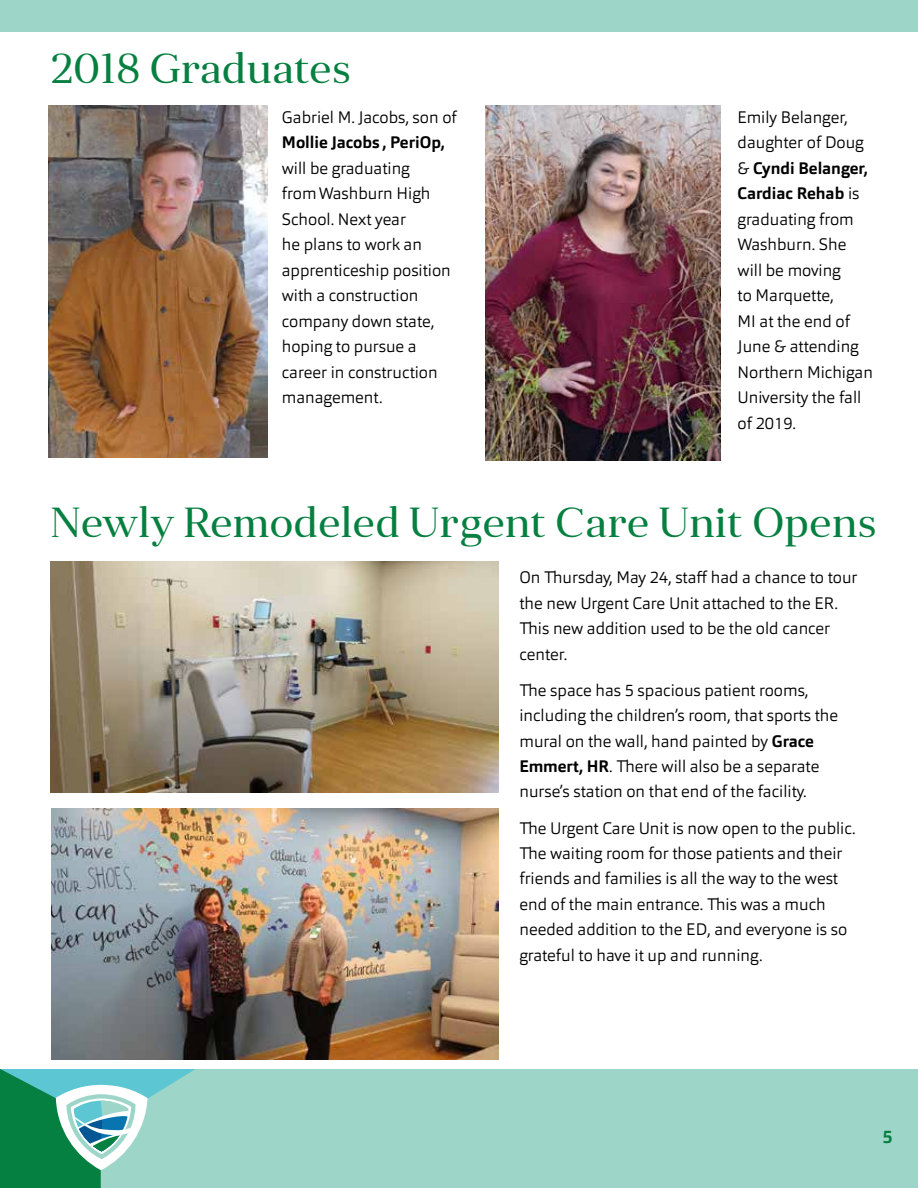
<style>
.page{position:relative;width:918px;height:1188px;background:#fff}
.page>*{position:absolute;margin:0;border:0;box-sizing:border-box;transform-origin:0 0}
.t1{font:42px "Anglecia Pro Title";color:#068040}
.t2{font:700 18px "Orgon";color:#068040}
.t3{font:300 16.5px/25.5px "Orgon";color:#000}
.t4{font:700 16.5px "Orgon";color:#000}
.s1{font-weight:700}
</style>
<div class="page">
<div style="left:440px;top:996px;width:478px;height:192px;background:#9dd6c9"></div>
<div style="left:289px;top:1068px;width:186px;height:120px;background:#9dd6c9"></div>
<svg style="left:0;top:1069px;width:289px;height:119px;background:#79c2ae"></svg>
<div style="left:0;top:31px;width:918px;height:1037px;background:#fff"></div>
<div style="left:0;top:0;width:918px;height:31px;background:#9dd6c9"></div>
<img style="left:48px;top:106px;width:220px;height:352px">
<img style="left:51px;top:808px;width:448px;height:251px">
<img style="left:51px;top:562px;width:447px;height:231px">
<img style="left:485px;top:106px;width:235px;height:354px">
<h1 class="t1" style="left:51px;top:42px;width:302px">2018 Graduates</h1>
<p class="t3" style="left:282px;top:104px;width:176px">Gabriel M. Jacobs, son of</p>
<p class="t4" style="left:282px;top:132px;width:164px">Mollie Jacobs , PeriOp,</p>
<p class="t3" style="left:282px;top:155px;width:170px">will be graduating<br>from Washburn High<br>School. Next year<br>he plans to work an apprenticeship position with a construction company down state, hoping to pursue a career in construction management.</p>
<p class="t3" style="left:738px;top:104px;width:137px">Emily Belanger, daughter of Doug &amp; <span class="s1">Cyndi Belanger,<br>Cardiac Rehab</span> is graduating from<br>Washburn. She will be moving<br>to Marquette,<br>MI at the end of<br>June &amp; attending<br>Northern Michigan<br>University the fall of 2019.</p>
<h1 class="t1" style="left:51px;top:496px;width:828px">Newly Remodeled Urgent Care Unit Opens</h1>
<p class="t3" style="left:519px;top:564px;width:340px">On Thursday, May 24, staff had a chance to tour the new Urgent Care Unit attached to the ER.<br>This new addition used to be the old cancer center.</p>
<p class="t3" style="left:519px;top:677px;width:320px">The space has 5 spacious patient rooms, including the children’s room, that sports the mural on the wall, hand painted by <span class="s1">Grace Emmert, HR</span>. There will also be a separate nurse’s station on that end of the facility.</p>
<p class="t3" style="left:519px;top:815px;width:338px">The Urgent Care Unit is now open to the public.<br>The waiting room for those patients and their friends and families is all the way to the west end of the main entrance. This was a much needed addition to the ED, and everyone is so grateful to have it up and running.</p>
<p class="t2" style="left:882px;top:1125px;width:12px">5</p>
</div>
